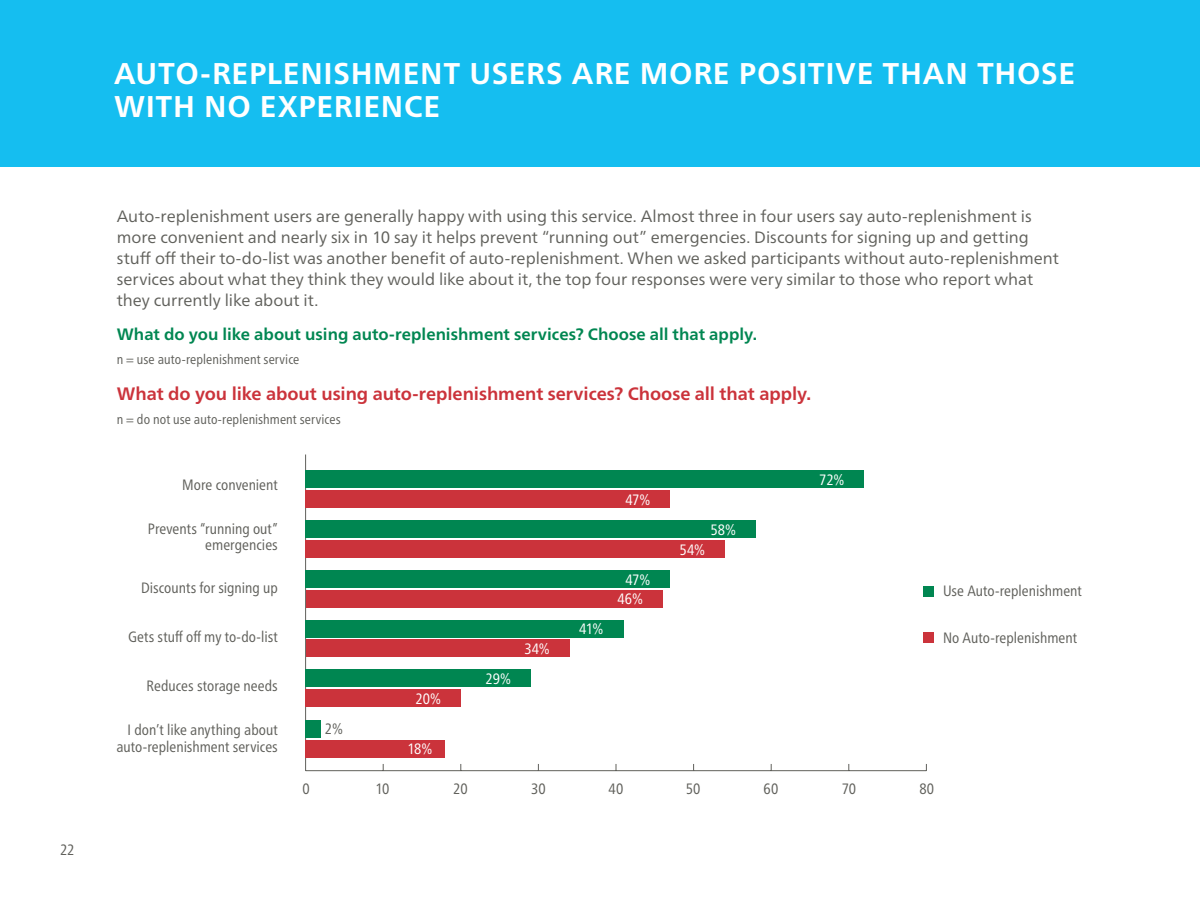
<style>
.page{position:relative;width:1200px;height:900px;background:#fff}
.page>*{position:absolute;margin:0;border:0;box-sizing:border-box;transform-origin:0 0}
.t1{font:700 30px/33px "Frutiger Neue LT Pro";letter-spacing:.02em;color:#fff}
.t2{font:700 18px "Frutiger Neue LT Pro";letter-spacing:-.005em;color:#cb333b}
.t3{font:16.5px/21px "Frutiger Neue LT Pro";color:#60605b}
.t4{font:700 16.5px "Frutiger Neue LT Pro";color:#008651}
.t5{font:condensed 15px/16.5px "Frutiger Neue LT Pro";color:#60605b;text-align:right}
.t6{font:condensed 15px/20px "Frutiger Neue LT Pro";letter-spacing:-.005em;color:#fff;text-align:center}
.t7{font:condensed 13.5px "Frutiger Neue LT Pro";letter-spacing:.005em;color:#60605b}
</style>
<div class="page">
<div style="left:0;top:0;width:1200px;height:166px;background:#15bef0"></div>
<hr style="left:306px;top:770px;width:620px;height:1px;background:#60605b">
<hr style="left:305px;top:455px;width:1px;height:316px;background:#60605b">
<div style="left:306px;top:490px;width:364px;height:18px;background:#cb333b"></div>
<div style="left:306px;top:540px;width:419px;height:18px;background:#cb333b"></div>
<div style="left:306px;top:590px;width:357px;height:18px;background:#cb333b"></div>
<div style="left:306px;top:639px;width:263px;height:18px;background:#cb333b"></div>
<div style="left:306px;top:689px;width:155px;height:18px;background:#cb333b"></div>
<div style="left:306px;top:740px;width:139px;height:17px;background:#cb333b"></div>
<div style="left:306px;top:470px;width:558px;height:18px;background:#008651"></div>
<div style="left:306px;top:520px;width:450px;height:18px;background:#008651"></div>
<div style="left:306px;top:570px;width:364px;height:18px;background:#008651"></div>
<div style="left:306px;top:620px;width:318px;height:17px;background:#008651"></div>
<div style="left:306px;top:669px;width:225px;height:18px;background:#008651"></div>
<div style="left:306px;top:720px;width:15px;height:18px;background:#008651"></div>
<div style="left:923px;top:586px;width:11px;height:11px;background:#008651"></div>
<div style="left:923px;top:632px;width:11px;height:11px;background:#cb333b"></div>
<p class="t5" style="left:60px;top:842px;width:16px">22</p>
<h1 class="t1" style="left:114px;top:57px;width:963px">AUTO-REPLENISHMENT USERS ARE MORE POSITIVE THAN THOSE<br>WITH NO EXPERIENCE</h1>
<p class="t3" style="left:117px;top:205px;width:944px">Auto-replenishment users are generally happy with using this service. Almost three in four users say auto-replenishment is more convenient and nearly six in 10 say it helps prevent “running out” emergencies. Discounts for signing up and getting stuff off their to-do-list was another benefit of auto-replenishment. When we asked participants without auto-replenishment services about what they think they would like about it, the top four responses were very similar to those who report what they currently like about it.</p>
<p class="t4" style="left:117px;top:325px;width:642px">What do you like about using auto-replenishment services? Choose all that apply.</p>
<p class="t7" style="left:117px;top:351px;width:184px">n = use auto-replenishment service</p>
<p class="t2" style="left:117px;top:383px;width:696px">What do you like about using auto-replenishment services? Choose all that apply.</p>
<p class="t7" style="left:117px;top:411px;width:225px">n = do not use auto-replenishment services</p>
<p class="t5" style="left:182px;top:477px;width:97px">More convenient</p>
<p class="t6" style="left:819px;top:470px;width:27px">72%</p>
<p class="t6" style="left:625px;top:490px;width:27px">47%</p>
<p class="t5" style="left:148px;top:520px;width:131px">Prevents “running out” emergencies</p>
<p class="t6" style="left:710px;top:520px;width:27px">58%</p>
<p class="t6" style="left:680px;top:539px;width:27px">54%</p>
<p class="t5" style="left:141px;top:580px;width:138px">Discounts for signing up</p>
<p class="t5" style="left:128px;top:629px;width:151px">Gets stuff off my to-do-list</p>
<p class="t5" style="left:147px;top:677px;width:133px">Reduces storage needs</p>
<p class="t5" style="left:116px;top:722px;width:163px">I don’t like anything about auto-replenishment services</p>
<p class="t5" style="left:325px;top:721px;width:20px">2%</p>
<p class="t6" style="left:416px;top:689px;width:27px">20%</p>
<p class="t6" style="left:407px;top:739px;width:26px">18%</p>
<p class="t6" style="left:485px;top:669px;width:27px">29%</p>
<p class="t6" style="left:524px;top:639px;width:27px">34%</p>
<p class="t6" style="left:579px;top:619px;width:26px">41%</p>
<p class="t6" style="left:617px;top:569px;width:35px">47%<br>46%</p>
<p class="t5" style="left:943px;top:583px;width:140px">Use Auto-replenishment</p>
<p class="t5" style="left:943px;top:629px;width:136px">No Auto-replenishment</p>
<p class="t5" style="left:302px;top:780px;width:9px">0</p>
<p class="t5" style="left:376px;top:780px;width:16px">10</p>
<p class="t5" style="left:453px;top:780px;width:16px">20</p>
<p class="t5" style="left:531px;top:780px;width:16px">30</p>
<p class="t5" style="left:608px;top:780px;width:16px">40</p>
<p class="t5" style="left:686px;top:780px;width:16px">50</p>
<p class="t5" style="left:764px;top:780px;width:16px">60</p>
<p class="t5" style="left:842px;top:780px;width:16px">70</p>
<p class="t5" style="left:919px;top:780px;width:16px">80</p>
</div>
